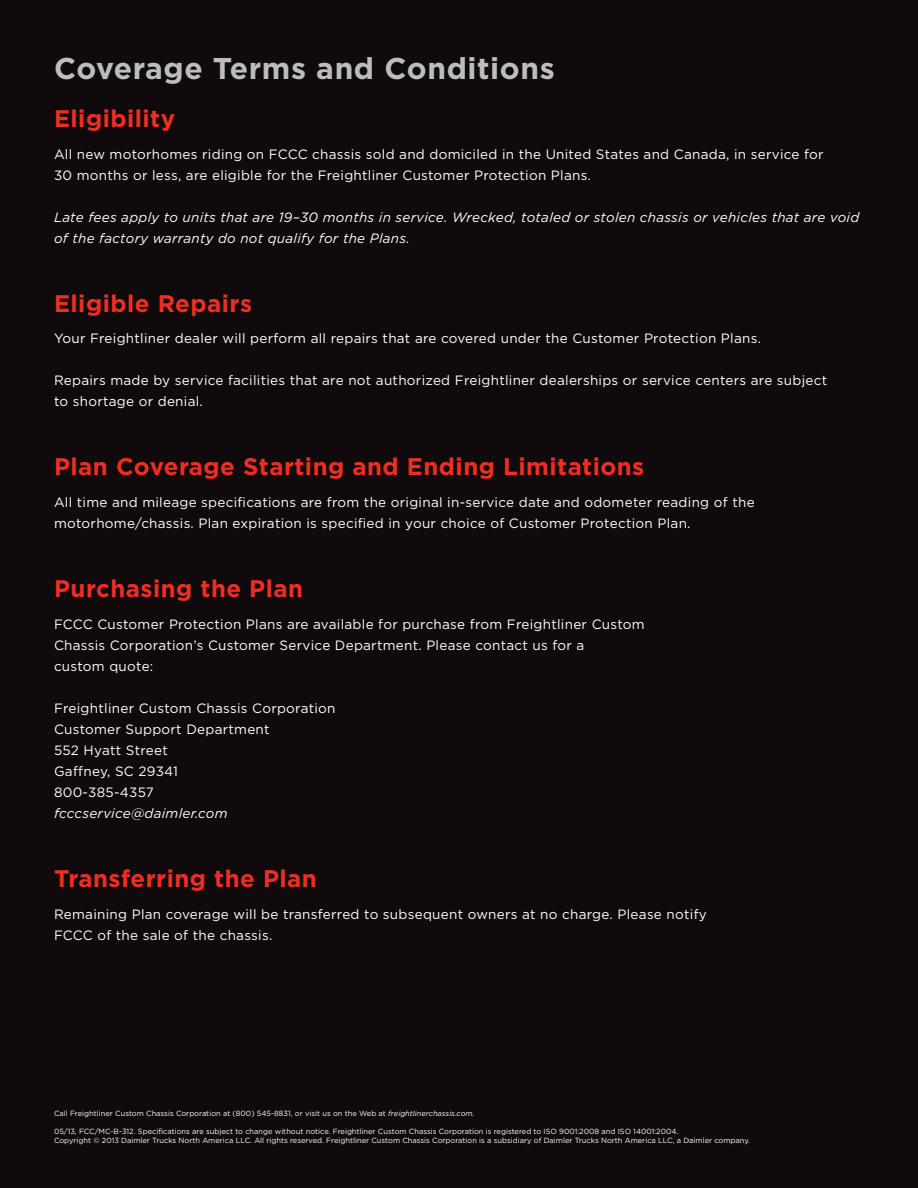
<style>
.page{position:relative;width:918px;height:1188px;background:#110a0c}
.page>*{position:absolute;margin:0;border:0;box-sizing:border-box;transform-origin:0 0}
.t1{font:700 30px "Gotham";letter-spacing:.02em;color:#bcbdc0}
.t2{font:700 24px "Gotham";letter-spacing:.02em;color:#ee2e22}
.t3{font:13.5px/21px "Gotham";letter-spacing:.02em;color:#fff}
.t4{font:italic 13.5px/21px "Gotham";letter-spacing:.02em;color:#fff}
.t5{font:7.5px/9px "Gotham";color:#fff}
.s1{font-style:italic}
</style>
<div class="page">
<p class="t1" style="left:54px;top:51px;width:502px">Coverage Terms and Conditions</p>
<p class="t2" style="left:54px;top:104px;width:123px">Eligibility</p>
<p class="t3" style="left:54px;top:143px;width:771px">All new motorhomes riding on FCCC chassis sold and domiciled in the United States and Canada, in service for<br>30 months or less, are eligible for the Freightliner Customer Protection Plans.</p>
<p class="t4" style="left:54px;top:206px;width:807px">Late fees apply to units that are 19–30 months in service. Wrecked, totaled or stolen chassis or vehicles that are void of the factory warranty do not qualify for the Plans.</p>
<p class="t2" style="left:54px;top:289px;width:200px">Eligible Repairs</p>
<p class="t3" style="left:54px;top:328px;width:709px">Your Freightliner dealer will perform all repairs that are covered under the Customer Protection Plans.</p>
<p class="t3" style="left:54px;top:370px;width:775px">Repairs made by service facilities that are not authorized Freightliner dealerships or service centers are subject to shortage or denial.</p>
<p class="t2" style="left:54px;top:453px;width:592px">Plan Coverage Starting and Ending Limitations</p>
<p class="t3" style="left:54px;top:492px;width:702px">All time and mileage specifications are from the original in-service date and odometer reading of the motorhome/chassis. Plan expiration is specified in your choice of Customer Protection Plan.</p>
<p class="t2" style="left:54px;top:575px;width:251px">Purchasing the Plan</p>
<p class="t3" style="left:54px;top:613px;width:592px">FCCC Customer Protection Plans are available for purchase from Freightliner Custom</p>
<p class="t3" style="left:54px;top:634px;width:532px">Chassis Corporation’s Customer Service Department. Please contact us for a custom quote:</p>
<p class="t3" style="left:54px;top:697px;width:283px">Freightliner Custom Chassis Corporation</p>
<p class="t3" style="left:54px;top:718px;width:217px">Customer Support Department</p>
<p class="t3" style="left:54px;top:739px;width:115px">552 Hyatt Street</p>
<p class="t3" style="left:54px;top:760px;width:126px">Gaffney, SC 29341</p>
<p class="t3" style="left:54px;top:781px;width:101px">800-385-4357</p>
<p class="t4" style="left:54px;top:803px;width:175px">fcccservice@daimler.com</p>
<p class="t2" style="left:54px;top:865px;width:264px">Transferring the Plan</p>
<p class="t3" style="left:54px;top:903px;width:654px">Remaining Plan coverage will be transferred to subsequent owners at no charge. Please notify</p>
<p class="t3" style="left:54px;top:924px;width:220px">FCCC of the sale of the chassis.</p>
<p class="t5" style="left:54px;top:1109px;width:422px">Call Freightliner Custom Chassis Corporation at (800) 545-8831, or visit us on the Web at <span class="s1">freightlinerchassis.com.</span></p>
<p class="t5" style="left:54px;top:1127px;width:698px">05/13, FCC/MC-B-312. Specifications are subject to change without notice. Freightliner Custom Chassis Corporation is registered to ISO 9001:2008 and ISO 14001:2004.<br>Copyright © 2013 Daimler Trucks North America LLC. All rights reserved. Freightliner Custom Chassis Corporation is a subsidiary of Daimler Trucks North America LLC, a Daimler company.</p>
</div>
